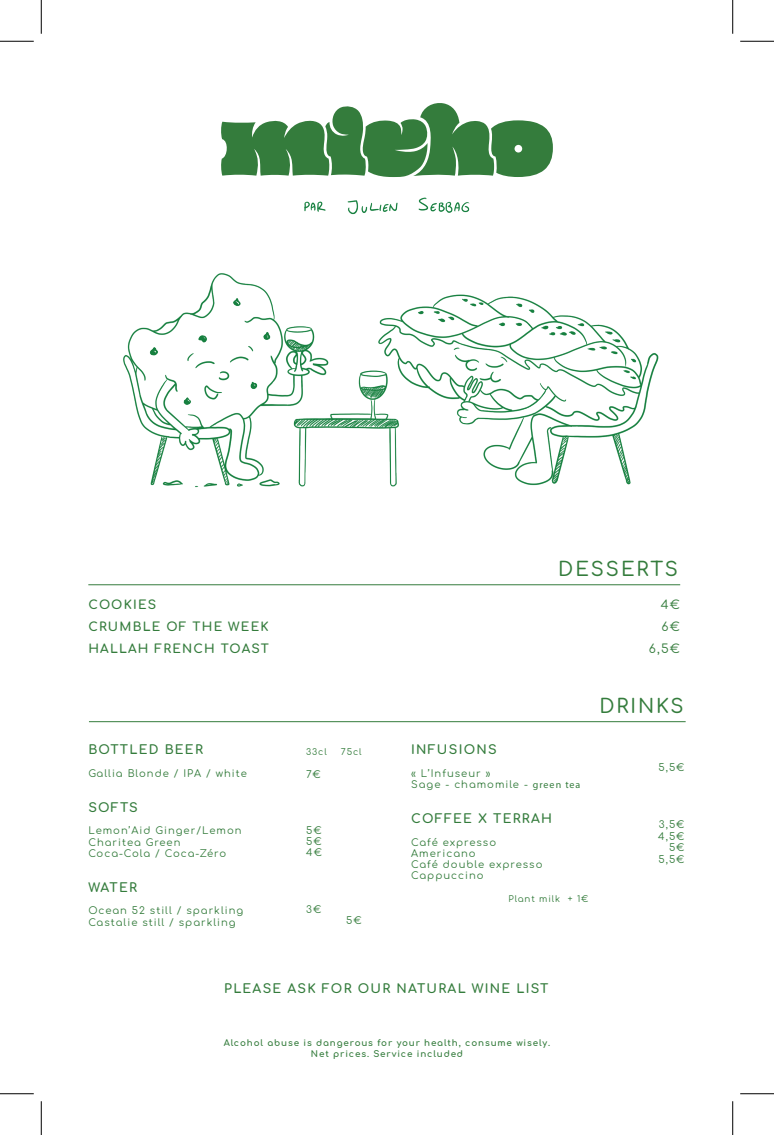
<style>
.page{position:relative;width:774px;height:1135px;background:#fff}
.page>*{position:absolute;margin:0;border:0;box-sizing:border-box;transform-origin:0 0}
.t1{font:500 19.5px "Comfortaa";letter-spacing:.1em;color:#347c3c}
.t2{font:700 12.5px "Comfortaa";letter-spacing:.1em;color:#347c3c}
.t3{font:700 12.25px/22px "Comfortaa";letter-spacing:.1em;color:#347c3c}
.t4{font:12.25px/22px "Comfortaa";color:#347c3c;text-align:right}
.t5{font:10px/11.2px "Comfortaa";letter-spacing:.1em;color:#347c3c}
.t6{font:700 8.75px/10.5px "Comfortaa";letter-spacing:.1em;color:#347c3c;text-align:center}
.t7{font:8.75px "Comfortaa";letter-spacing:.1em;color:#347c3c}
.s1{font-family:"Myriad Hebrew"}
</style>
<div class="page">
<svg style="left:221px;top:103px;width:332px;height:74px"></svg>
<img style="left:123px;top:273px;width:536px;height:215px">
<img style="left:304px;top:197px;width:166px;height:18px">
<hr style="left:89px;top:721px;width:596px;height:1px;background:#347c3c">
<hr style="left:88px;top:584px;width:592px;height:1px;background:#347c3c">
<hr style="left:0;top:41px;width:34px;height:1px;background:#000">
<hr style="left:740px;top:41px;width:33px;height:1px;background:#000">
<hr style="left:0;top:1093px;width:34px;height:1px;background:#000">
<hr style="left:740px;top:1093px;width:33px;height:1px;background:#000">
<hr style="left:41px;top:0;width:1px;height:34px;background:#000">
<hr style="left:41px;top:1101px;width:1px;height:34px;background:#000">
<hr style="left:732px;top:0;width:1px;height:34px;background:#000">
<hr style="left:732px;top:1101px;width:1px;height:34px;background:#000">
<h1 class="t1" style="left:558px;top:551px;width:121px">DESSERTS</h1>
<p class="t3" style="left:88px;top:592px;width:182px">COOKIES<br>CRUMBLE OF THE WEEK<br>HALLAH FRENCH TOAST</p>
<p class="t4" style="left:648px;top:592px;width:33px">4€<br>6€<br>6,5€</p>
<p class="t2" style="left:88px;top:738px;width:116px">BOTTLED BEER</p>
<p class="t5" style="left:88px;top:766px;width:160px">Gallia Blonde / IPA / white</p>
<p class="t2" style="left:88px;top:796px;width:51px">SOFTS</p>
<p class="t5" style="left:88px;top:824px;width:155px">Lemon’Aid Ginger/Lemon<br>Charitea Green<br>Coca-Cola / Coca-Zéro</p>
<p class="t2" style="left:88px;top:876px;width:50px">WATER</p>
<p class="t5" style="left:88px;top:904px;width:156px">Ocean 52 still / sparkling<br>Castalie still / sparkling</p>
<p class="t7" style="left:306px;top:744px;width:22px">33cl</p>
<p class="t7" style="left:341px;top:744px;width:22px">75cl</p>
<p class="t5" style="left:306px;top:767px;width:16px">7€</p>
<p class="t5" style="left:306px;top:823px;width:17px;text-align:justify">5€ 5€ 4€</p>
<p class="t5" style="left:306px;top:902px;width:17px">3€</p>
<p class="t5" style="left:346px;top:913px;width:17px">5€</p>
<p class="t2" style="left:411px;top:738px;width:87px">INFUSIONS</p>
<p class="t5" style="left:411px;top:766px;width:171px">« L’Infuseur »<br>Sage - chamomile - <span class="s1">green tea</span></p>
<p class="t2" style="left:411px;top:807px;width:142px">COFFEE X TERRAH</p>
<p class="t5" style="left:411px;top:835px;width:133px">Café expresso<br>Americano<br>Café double expresso<br>Cappuccino</p>
<p class="t7" style="left:508px;top:891px;width:81px">Plant milk + 1€</p>
<h1 class="t1" style="left:599px;top:688px;width:86px">DRINKS</h1>
<p class="t5" style="left:658px;top:760px;width:28px">5,5€</p>
<p class="t5" style="left:658px;top:818px;width:28px;text-align:right">3,5€<br>4,5€<br>5€<br>5,5€</p>
<p class="t2" style="left:224px;top:977px;width:325px">PLEASE ASK FOR OUR NATURAL WINE LIST</p>
<p class="t6" style="left:224px;top:1036px;width:328px">Alcohol abuse is dangerous for your health, consume wisely.<br>Net prices. Service included</p>
</div>
